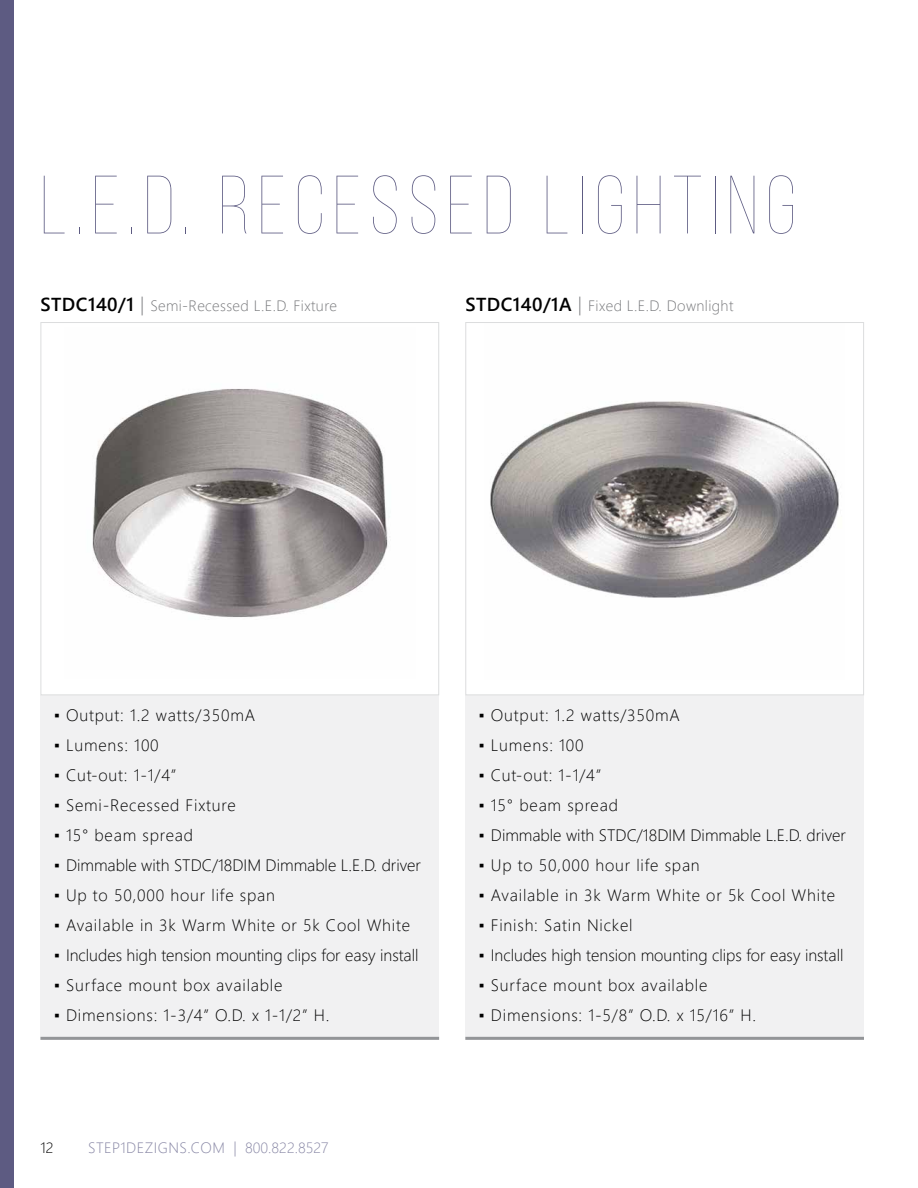
<style>
.page{position:relative;width:918px;height:1188px;background:#fff}
.page>*{position:absolute;margin:0;border:0;box-sizing:border-box;transform-origin:0 0}
.t1{font:100 82.5px "Bebas Neue";letter-spacing:.1em;color:#5d5b82}
.t2{font:16.5px "Webly Sleek UI Light";letter-spacing:.05em;color:#000}
.t3{font:16.5px "Webly Sleek UI Light";color:#000}
.t4{font:15px "Webly Sleek UI Light";letter-spacing:.025em;color:#77787b}
.t5{font:15px "Webly Sleek UI Light";color:#8887a5}
.t6{font:15px "Webly Sleek UI Light";color:#000}
.s1{font-family:"Webly Sleek UI Semibold";font-size:18.75px;color:#000}
.s2{font-size:18.75px}
</style>
<div class="page">
<div style="left:0;top:0;width:14px;height:1188px;background:#5d5b82"></div>
<div style="left:40px;top:695px;width:399px;height:345px;background:#f1f1f2"></div>
<div style="left:465px;top:695px;width:399px;height:345px;background:#f1f1f2"></div>
<img style="left:92px;top:389px;width:296px;height:228px">
<div style="left:41px;top:322px;width:398px;height:373px;border:1px solid #dcddde"></div>
<img style="left:490px;top:401px;width:349px;height:197px">
<div style="left:465px;top:322px;width:399px;height:373px;border:1px solid #dcddde"></div>
<hr style="left:40px;top:1037px;width:399px;height:3px;background:#939598">
<hr style="left:465px;top:1037px;width:399px;height:3px;background:#939598">
<h1 class="t1" style="left:40px;top:161px;width:570px">l.e.d. RECESSEd Lighting</h1>
<p class="t4" style="left:40px;top:294px;width:298px"><span class="s1">STDC140/1</span> <span class="s2">|</span> Semi-Recessed L.E.D. Fixture</p>
<p class="t4" style="left:465px;top:294px;width:270px"><span class="s1">STDC140/1A</span> <span class="s2">|</span> Fixed L.E.D. Downlight</p>
<p class="t2" style="left:54px;top:702px;width:203px">▪ Output: 1.2 watts/350mA</p>
<p class="t2" style="left:54px;top:732px;width:106px">▪ Lumens: 100</p>
<p class="t2" style="left:54px;top:762px;width:124px">▪ Cut-out: 1-1/4”</p>
<p class="t2" style="left:54px;top:792px;width:183px">▪ Semi-Recessed Fixture</p>
<p class="t2" style="left:54px;top:822px;width:141px">▪ 15° beam spread</p>
<p class="t3" style="left:54px;top:852px;width:369px">▪ Dimmable with STDC/18DIM Dimmable L.E.D. driver</p>
<p class="t2" style="left:54px;top:882px;width:222px">▪ Up to 50,000 hour life span</p>
<p class="t2" style="left:54px;top:912px;width:358px">▪ Available in 3k Warm White or 5k Cool White</p>
<p class="t3" style="left:54px;top:942px;width:366px">▪ Includes high tension mounting clips for easy install</p>
<p class="t2" style="left:54px;top:972px;width:230px">▪ Surface mount box available</p>
<p class="t2" style="left:54px;top:1002px;width:277px">▪ Dimensions: 1-3/4” O.D. x 1-1/2” H.</p>
<p class="t6" style="left:40px;top:1136px;width:15px">12</p>
<p class="t5" style="left:88px;top:1136px;width:242px">step1dezi gns.co m | 800.822.8527</p>
<p class="t2" style="left:479px;top:702px;width:203px">▪ Output: 1.2 watts/350mA</p>
<p class="t2" style="left:479px;top:732px;width:106px">▪ Lumens: 100</p>
<p class="t2" style="left:479px;top:762px;width:124px">▪ Cut-out: 1-1/4”</p>
<p class="t2" style="left:479px;top:792px;width:141px">▪ 15° beam spread</p>
<p class="t3" style="left:479px;top:822px;width:369px">▪ Dimmable with STDC/18DIM Dimmable L.E.D. driver</p>
<p class="t2" style="left:479px;top:852px;width:222px">▪ Up to 50,000 hour life span</p>
<p class="t2" style="left:479px;top:882px;width:358px">▪ Available in 3k Warm White or 5k Cool White</p>
<p class="t2" style="left:479px;top:912px;width:155px">▪ Finish: Satin N ickel</p>
<p class="t3" style="left:479px;top:942px;width:366px">▪ Includes high tension mounting clips for easy install</p>
<p class="t2" style="left:479px;top:972px;width:230px">▪ Surface mount box available</p>
<p class="t2" style="left:479px;top:1002px;width:279px">▪ Dimensions: 1-5/8” O.D. x 15/16” H.</p>
</div>
